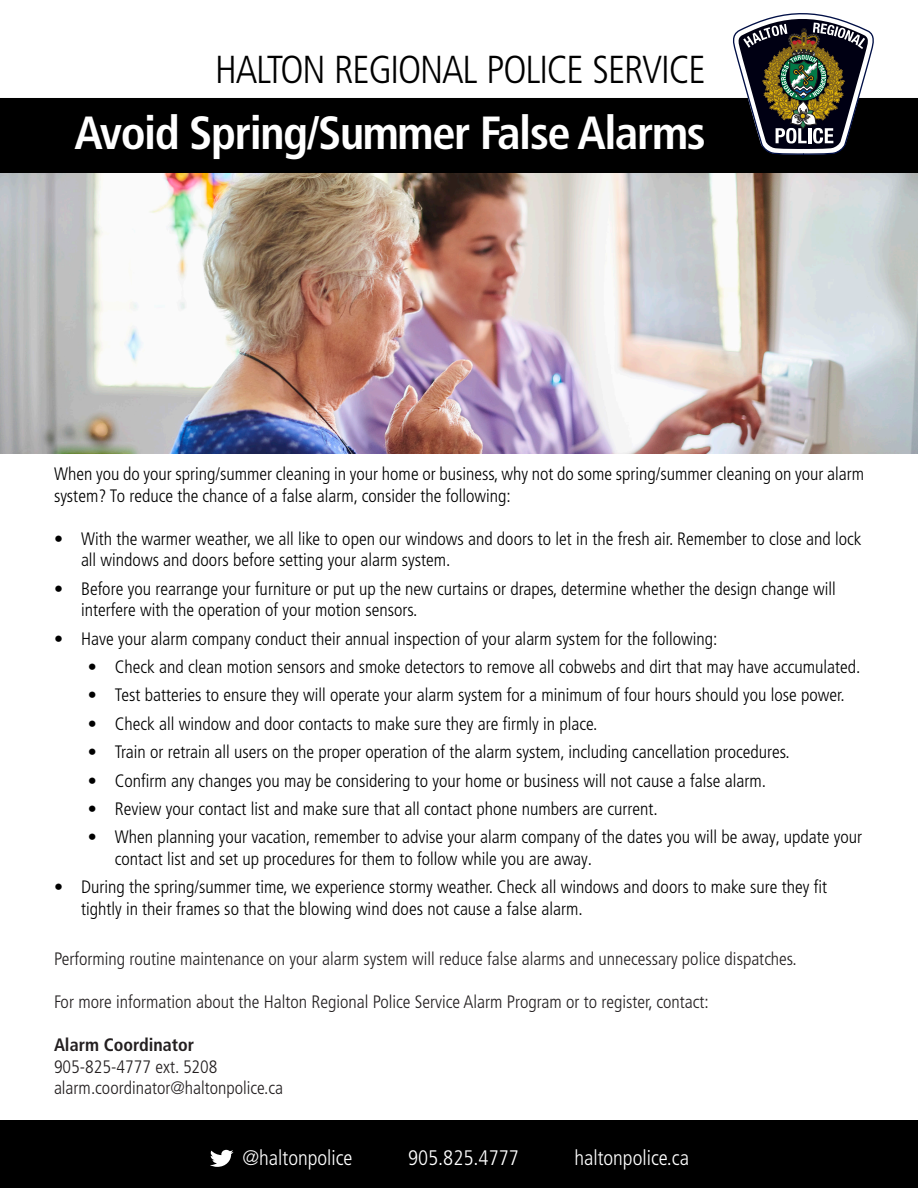
<style>
.page{position:relative;width:918px;height:1188px;background:#fff}
.page>*{position:absolute;margin:0;border:0;box-sizing:border-box;transform-origin:0 0}
.t1{font:700 condensed 46.5px "Frutiger LT Pro";letter-spacing:-.03em;color:#fff}
.t2{font:300 condensed 39px "Frutiger LT Pro";letter-spacing:-.03em;color:#000}
.t3{font:300 condensed 21px "Frutiger LT Pro";color:#fff}
.t4{font:300 condensed 18px/21.6px "Frutiger LT Pro";color:#000}
.t5{font:300 condensed 18px "Frutiger LT Pro";color:#231f20}
.t6{font:700 condensed 18px "Frutiger LT Pro";color:#231f20}
</style>
<div class="page">
<div style="left:0;top:98px;width:918px;height:76px;background:#000"></div>
<svg style="left:730px;top:13px;width:146px;height:142px"></svg>
<img style="left:0;top:174px;width:918px;height:280px">
<div style="left:0;top:1121px;width:918px;height:67px;background:#000"></div>
<svg style="left:210px;top:1150px;width:24px;height:17px"></svg>
<p class="t2" style="left:215px;top:47px;width:492px">HALTON REGIONAL POLICE SERVICE</p>
<p class="t1" style="left:74px;top:105px;width:633px">Avoid Spring/Summer False Alarms</p>
<p class="t4" style="left:54px;top:463px;width:812px">When you do your spring/summer cleaning in your home or business, why not do some spring/summer cleaning on your alarm system? To reduce the chance of a false alarm, consider the following:</p>
<p class="t4" style="left:81px;top:528px;width:782px;text-indent:-27px">• With the warmer weather, we all like to open our windows and doors to let in the fresh air. Remember to close and lock all windows and doors before setting your alarm system.</p>
<p class="t4" style="left:81px;top:578px;width:756px;text-indent:-27px">• Before you rearrange your furniture or put up the new curtains or drapes, determine whether the design change will interfere with the operation of your motion sensors.</p>
<p class="t4" style="left:54px;top:628px;width:665px">• Have your alarm company conduct their annual inspection of your alarm system for the following:</p>
<p class="t4" style="left:88px;top:656px;width:774px">• Check and clean motion sensors and smoke detectors to remove all cobwebs and dirt that may have accumulated.</p>
<p class="t4" style="left:88px;top:685px;width:759px">• Test batteries to ensure they will operate your alarm system for a minimum of four hours should you lose power.</p>
<p class="t4" style="left:88px;top:713px;width:511px">• Check all window and door contacts to make sure they are firmly in place.</p>
<p class="t4" style="left:88px;top:741px;width:704px">• Train or retrain all users on the proper operation of the alarm system, including cancellation procedures.</p>
<p class="t4" style="left:88px;top:770px;width:680px">• Confirm any changes you may be considering to your home or business will not cause a false alarm.</p>
<p class="t4" style="left:88px;top:798px;width:571px">• Review your contact list and make sure that all contact phone numbers are current.</p>
<p class="t4" style="left:115px;top:826px;width:749px;text-indent:-27px">• When planning your vacation, remember to advise your alarm company of the dates you will be away, update your contact list and set up procedures for them to follow while you are away.</p>
<p class="t4" style="left:81px;top:876px;width:748px;text-indent:-27px">• During the spring/summer time, we experience stormy weather. Check all windows and doors to make sure they fit tightly in their frames so that the blowing wind does not cause a false alarm.</p>
<p class="t5" style="left:54px;top:948px;width:744px">Performing routine maintenance on your alarm system will reduce false alarms and unnecessary police dispatches.</p>
<p class="t5" style="left:54px;top:991px;width:656px">For more information about the Halton Regional Police Service Alarm Program or to register, contact:</p>
<p class="t6" style="left:54px;top:1034px;width:142px">Alarm Coordinator</p>
<p class="t5" style="left:54px;top:1056px;width:165px">905-825-4777 ext. 5208</p>
<p class="t5" style="left:54px;top:1078px;width:231px">alarm.coordinator@haltonpolice.ca</p>
<p class="t3" style="left:242px;top:1146px;width:112px">@haltonpolice</p>
<p class="t3" style="left:408px;top:1146px;width:112px">905.825.4777</p>
<p class="t3" style="left:574px;top:1146px;width:116px">haltonpolice.ca</p>
</div>
